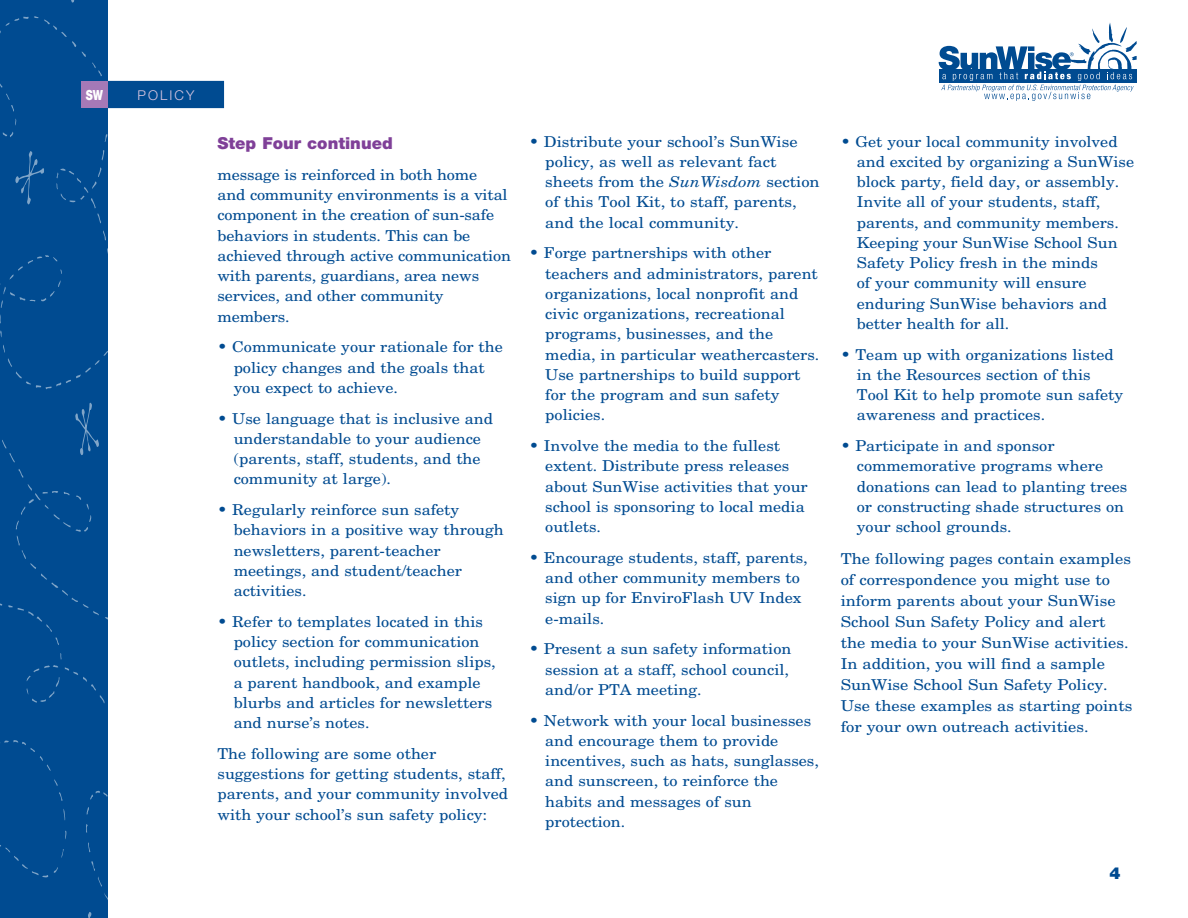
<style>
.page{position:relative;width:1188px;height:918px;background:#fff}
.page>*{position:absolute;margin:0;border:0;box-sizing:border-box;transform-origin:0 0}
.BodyCopy_Teacher__10{font:900 16.5px "Helvetica Neue";color:#7f4098}
.t1{font:900 16.5px "Helvetica Neue";color:#004b91}
.BodyCopy_List-10pt{font:15px/20.2px "New Century Schlbk";color:#004b91;scale:1.08 1}
.BodyCopy_Teacher__10-2{font:15px/20.2px "New Century Schlbk";letter-spacing:-.01em;color:#004b91;scale:1.08 1}
.BodyCopy_List-10pt-2{font:15px/21px "New Century Schlbk";color:#004b91;scale:1.1 1}
.t2{font:900 13.95px "Helvetica Neue";color:#fff;scale:.76 1}
.t3{font:300 13.5px "Helvetica Neue";letter-spacing:.15em;color:#d9c6e0}
.s1{font-style:italic}
</style>
<div class="page">
<div style="left:0;top:0;width:108px;height:918px;background:#004b91"></div>
<div style="left:108px;top:81px;width:116px;height:27px;background:#004b91"></div>
<div style="left:81px;top:81px;width:27px;height:27px;background:#a579b7"></div>
<svg style="left:939px;top:23px;width:198px;height:78px"></svg>
<p class="t2" style="left:86px;top:87px;width:24px">SW</p>
<p class="t3" style="left:138px;top:87px;width:58px">Policy</p>
<p class="BodyCopy_Teacher__10" style="left:218px;top:133px;width:177px">Step Four continued</p>
<p class="BodyCopy_Teacher__10-2" style="left:218px;top:166px;width:273px">message is reinforced in both home<br>and community environments is a vital component in the creation of sun-safe behaviors in students. This can be achieved through active communication with parents, guardians, area news services, and other community members.</p>
<p class="BodyCopy_List-10pt" style="left:234px;top:338px;width:251px;text-indent:-16px">• Communicate your rationale for the policy changes and the goals that you expect to achieve.</p>
<p class="BodyCopy_List-10pt" style="left:234px;top:410px;width:242px;text-indent:-16px">• Use language that is inclusive and understandable to your audience (parents, staff, students, and the community at large).</p>
<p class="BodyCopy_List-10pt" style="left:234px;top:501px;width:251px;text-indent:-16px">• Regularly reinforce sun safety behaviors in a positive way through newsletters, parent-teacher meetings, and student/teacher activities.</p>
<p class="BodyCopy_List-10pt" style="left:234px;top:613px;width:244px;text-indent:-16px">• Refer to templates located in this policy section for communication outlets, including permission slips, a parent handbook, and example blurbs and articles for newsletters and nurse’s notes.</p>
<p class="BodyCopy_Teacher__10-2" style="left:218px;top:745px;width:271px">The following are some other suggestions for getting students, staff, parents, and your community involved with your school’s sun safety policy:</p>
<p class="BodyCopy_List-10pt" style="left:545px;top:133px;width:256px;text-indent:-16px">• Distribute your school’s SunWise policy, as well as relevant fact sheets from the <span class="s1">SunWisdom</span> section of this Tool Kit, to staff, parents, and the local community.</p>
<p class="BodyCopy_List-10pt" style="left:545px;top:244px;width:255px;text-indent:-16px">• Forge partnerships with other teachers and administrators, parent organizations, local nonprofit and civic organizations, recreational programs, businesses, and the media, in particular weathercasters.<br>Use partnerships to build support for the program and sun safety policies.</p>
<p class="BodyCopy_List-10pt" style="left:545px;top:437px;width:245px;text-indent:-16px">• Involve the media to the fullest extent. Distribute press releases about SunWise activities that your school is sponsoring to local media outlets.</p>
<p class="BodyCopy_List-10pt" style="left:545px;top:549px;width:244px;text-indent:-16px">• Encourage students, staff, parents, and other community members to sign up for EnviroFlash UV Index e-mails.</p>
<p class="BodyCopy_List-10pt" style="left:545px;top:640px;width:229px;text-indent:-16px">• Present a sun safety information session at a staff, school council, and/or PTA meeting.</p>
<p class="BodyCopy_List-10pt" style="left:545px;top:712px;width:255px;text-indent:-16px">• Network with your local businesses and encourage them to provide incentives, such as hats, sunglasses, and sunscreen, to reinforce the habits and messages of sun protection.</p>
<p class="BodyCopy_List-10pt" style="left:857px;top:133px;width:258px;text-indent:-16px">• Get your local community involved and excited by organizing a SunWise block party, field day, or assembly.<br>Invite all of your students, staff, parents, and community members.<br>Keeping your SunWise School Sun<br>Safety Policy fresh in the minds<br>of your community will ensure enduring SunWise behaviors and better health for all.</p>
<p class="BodyCopy_List-10pt" style="left:857px;top:346px;width:248px;text-indent:-16px">• Team up with organizations listed in the Resources section of this<br>Tool Kit to help promote sun safety awareness and practices.</p>
<p class="BodyCopy_List-10pt" style="left:857px;top:437px;width:252px;text-indent:-16px">• Participate in and sponsor commemorative programs where donations can lead to planting trees or constructing shade structures on your school grounds.</p>
<p class="BodyCopy_List-10pt-2" style="left:841px;top:549px;width:267px">The following pages contain examples of correspondence you might use to inform parents about your SunWise School Sun Safety Policy and alert the media to your SunWise activities.<br>In addition, you will find a sample SunWise School Sun Safety Policy.<br>Use these examples as starting points for your own outreach activities.</p>
<p class="t1" style="left:1110px;top:864px;width:13px">4</p>
</div>
